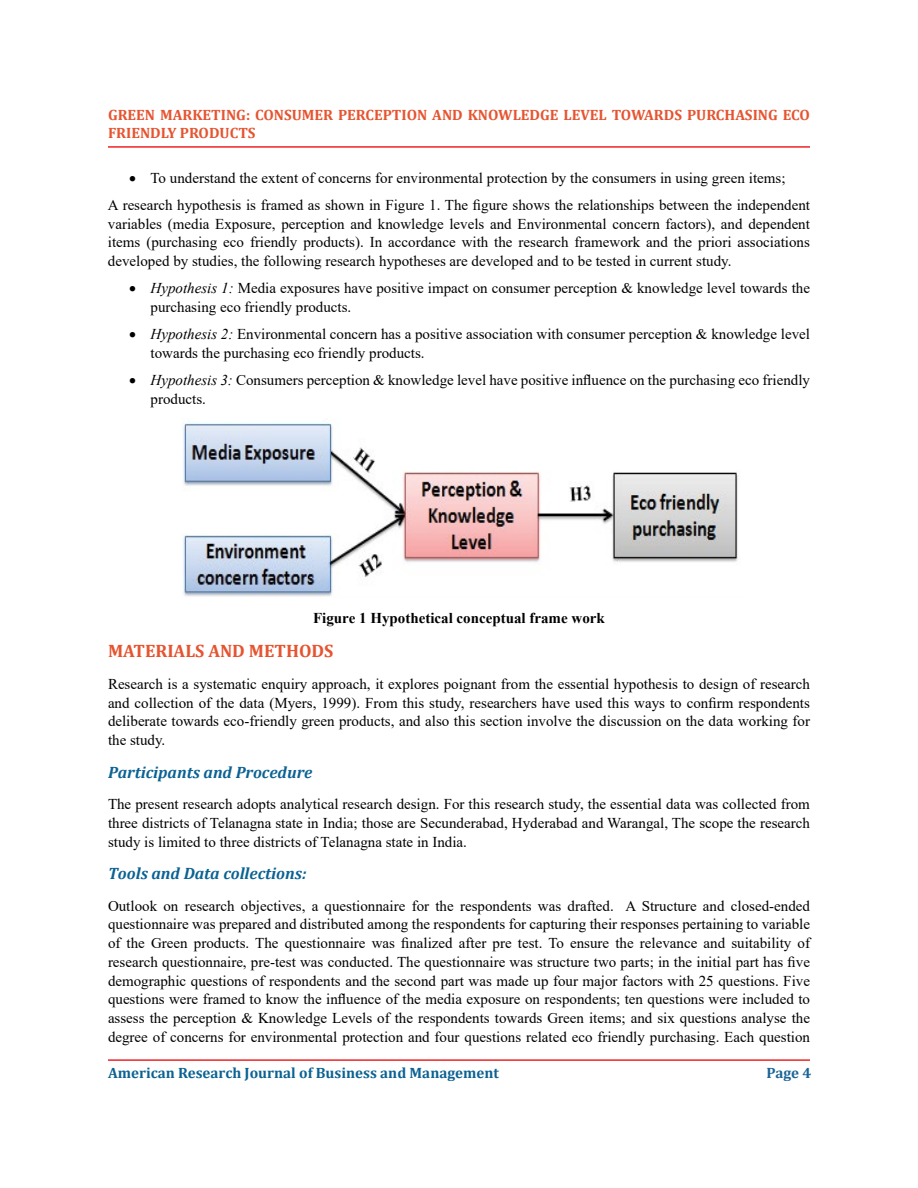
<style>
.page{position:relative;width:918px;height:1188px;background:#fff}
.page>*{position:absolute;margin:0;border:0;box-sizing:border-box;transform-origin:0 0}
.t1{font:700 18px "Cambria";color:#e6532f}
.t2{font:italic 700 16.5px "Cambria";color:#0b6293}
.t3{font:15px/18.8px "Times New Roman";color:#000;text-align:justify}
.t4{font:700 15px/18px "Cambria";color:#e6532f}
.t5{font:700 15px "Cambria";color:#0b6293}
.t6{font:700 15px "Times New Roman";color:#000}
.t7{font:700 15px "Cambria";color:#1a6496}
.s1{font-style:italic}
</style>
<div class="page">
<hr style="left:108px;top:1059px;width:702px;height:2px;background:#ee2526">
<hr style="left:108px;top:146px;width:702px;height:2px;background:#ee2526">
<img style="left:183px;top:421px;width:556px;height:176px">
<p class="t4" style="left:108px;top:105px;width:704px">GREEN MARKETING: CONSUMER PERCEPTION AND KNOWLEDGE LEVEL TOWARDS PURCHASING ECO<br>FRIENDLY PRODUCTS</p>
<p class="t3" style="left:108px;top:164px;width:704px;line-height:27.3px;text-align:center">• To understand the extent of concerns for environmental protection by the consumers in using green items;<br>A research hypothesis is framed as shown in Figure 1. The figure shows the relationships between the independent</p>
<p class="t3" style="left:108px;top:214px;width:704px">variables (media Exposure, perception and knowledge levels and Environmental concern factors), and dependent items (purchasing eco friendly products). In accordance with the research framework and the priori associations developed by studies, the following research hypotheses are developed and to be tested in current study.</p>
<p class="t3" style="left:151px;top:279px;width:661px;text-indent:-21px">• <span class="s1">Hypothesis 1:</span> Media exposures have positive impact on consumer perception &amp; knowledge level towards the purchasing eco friendly products.</p>
<p class="t3" style="left:151px;top:325px;width:661px;text-indent:-21px">• <span class="s1">Hypothesis 2:</span> Environmental concern has a positive association with consumer perception &amp; knowledge level towards the purchasing eco friendly products.</p>
<p class="t3" style="left:151px;top:371px;width:661px;text-indent:-21px">• <span class="s1">Hypothesis 3:</span> Consumers perception &amp; knowledge level have positive influence on the purchasing eco friendly products.</p>
<p class="t6" style="left:313px;top:607px;width:293px">Figure 1 Hypothetical conceptual frame work</p>
<p class="t1" style="left:108px;top:638px;width:227px">MATERIALS AND METHODS</p>
<p class="t3" style="left:108px;top:674px;width:704px">Research is a systematic enquiry approach, it explores poignant from the essential hypothesis to design of research and collection of the data (Myers, 1999). From this study, researchers have used this ways to confirm respondents deliberate towards eco-friendly green products, and also this section involve the discussion on the data working for the study.</p>
<p class="t2" style="left:108px;top:760px;width:206px">Participants and Procedure</p>
<p class="t3" style="left:108px;top:794px;width:704px">The present research adopts analytical research design. For this research study, the essential data was collected from three districts of Telanagna state in India; those are Secunderabad, Hyderabad and Warangal, The scope the research study is limited to three districts of Telanagna state in India.</p>
<p class="t2" style="left:108px;top:862px;width:200px">Tools and Data collections:</p>
<p class="t3" style="left:108px;top:896px;width:704px">Outlook on research objectives, a questionnaire for the respondents was drafted. A Structure and closed-ended questionnaire was prepared and distributed among the respondents for capturing their responses pertaining to variable of the Green products. The questionnaire was finalized after pre test. To ensure the relevance and suitability of research questionnaire, pre-test was conducted. The questionnaire was structure two parts; in the initial part has five demographic questions of respondents and the second part was made up four major factors with 25 questions. Five questions were framed to know the influence of the media exposure on respondents; ten questions were included to assess the perception &amp; Knowledge Levels of the respondents towards Green items; and six questions analyse the degree of concerns for environmental protection and four questions related eco friendly purchasing. Each question</p>
<p class="t5" style="left:108px;top:1062px;width:393px">American Research Journal of Business and Management</p>
<p class="t7" style="left:767px;top:1062px;width:46px">Page 4</p>
</div>
